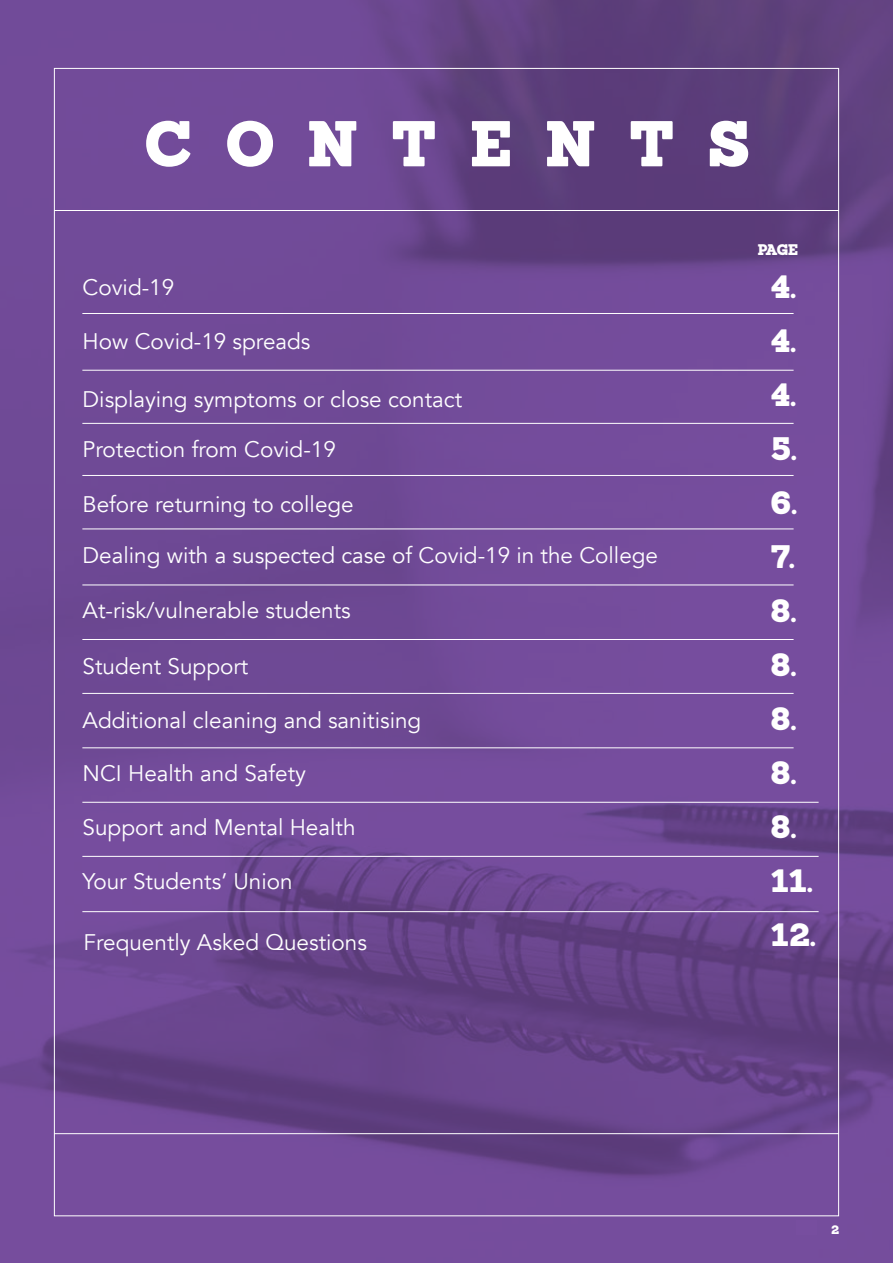
<style>
.page{position:relative;width:893px;height:1263px;background:#fff}
.page>*{position:absolute;margin:0;border:0;box-sizing:border-box;transform-origin:0 0}
.t1{font:900 63px "Sanchez";letter-spacing:.535em;color:#fff}
.t2{font:900 31.5px/54px "Sanchez";color:#fff}
.t3{font:22.5px/49.2px "Avenir";color:#fff}
.t4{font:900 15px "Sanchez";color:#fff}
.t5{font:900 12px "Sanchez";color:#fff}
</style>
<div class="page">
<img style="left:0;top:0;width:893px;height:1263px">
<hr style="left:54px;top:210px;width:785px;height:1px;background:#fff">
<hr style="left:54px;top:1133px;width:785px;height:1px;background:#fff">
<hr style="left:82px;top:313px;width:712px;height:1px;background:#fff">
<hr style="left:82px;top:370px;width:712px;height:1px;background:#fff">
<hr style="left:82px;top:423px;width:712px;height:1px;background:#fff">
<hr style="left:82px;top:475px;width:712px;height:1px;background:#fff">
<hr style="left:82px;top:528px;width:712px;height:1px;background:#fff">
<hr style="left:82px;top:585px;width:712px;height:1px;background:#fff">
<hr style="left:82px;top:639px;width:712px;height:1px;background:#fff">
<hr style="left:82px;top:693px;width:712px;height:1px;background:#fff">
<hr style="left:82px;top:747px;width:712px;height:1px;background:#fff">
<hr style="left:82px;top:802px;width:737px;height:1px;background:#fff">
<hr style="left:82px;top:856px;width:737px;height:1px;background:#fff">
<hr style="left:82px;top:911px;width:737px;height:1px;background:#fff">
<div style="left:796px;top:1220px;width:20px;height:15px;background:#774e9f"></div>
<h1 class="t1" style="left:145px;top:98px;width:607px">CONTENTS</h1>
<p class="t3" style="left:83px;top:263px;width:93px">Covid-19</p>
<p class="t3" style="left:83px;top:317px;width:229px">How Covid-19 spreads</p>
<p class="t3" style="left:83px;top:375px;width:381px">Displaying symptoms or close contact<br>Protection from Covid-19</p>
<p class="t3" style="left:83px;top:480px;width:273px">Before returning to college</p>
<p class="t3" style="left:83px;top:531px;width:577px">Dealing with a suspected case of Covid-19 in the College</p>
<p class="t3" style="left:83px;top:586px;width:270px">At-risk/vulnerable students</p>
<p class="t3" style="left:83px;top:642px;width:167px">Student Support</p>
<p class="t3" style="left:83px;top:696px;width:340px">Additional cleaning and sanitising</p>
<p class="t3" style="left:83px;top:749px;width:225px">NCI Health and Safety</p>
<p class="t3" style="left:83px;top:803px;width:274px">Support and Mental Health</p>
<p class="t3" style="left:83px;top:857px;width:212px">Your Students’ Union</p>
<p class="t3" style="left:84px;top:918px;width:285px">Frequently Asked Questions</p>
<p class="t4" style="left:758px;top:239px;width:42px">PAGE</p>
<h2 class="t2" style="left:771px;top:260px;width:47px">4.<br>4.<br>4.<br>5.<br>6.<br>7.<br>8.<br>8.<br>8.<br>8.<br>8.<br>11.<br>12.</h2>
<p class="t5" style="left:831px;top:1221px;width:9px">2</p>
</div>
